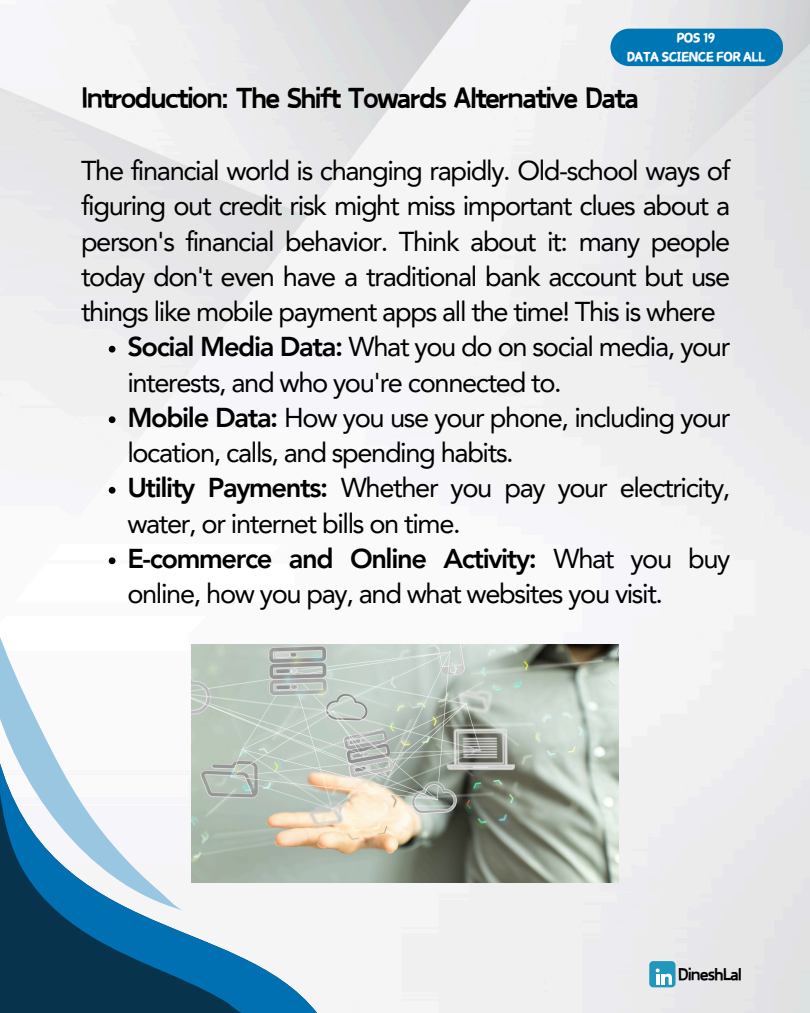
<style>
.page{position:relative;width:810px;height:1013px;background:#fff}
.page>*{position:absolute;margin:0;border:0;box-sizing:border-box;transform-origin:0 0}
.t1{font:900 32.3px "Canva Funny";letter-spacing:-.05em;color:#000}
.t2{font:27.3px/35.2px "Avenir LT Pro";letter-spacing:-.05em;color:#000}
.t3{font:900 19.3px "Canva Funny";letter-spacing:-.05em;color:#000}
.t4{font:14.8px "Canva Champion";letter-spacing:-.05em;color:#fff}
.s1{font-weight:800}
</style>
<div class="page">
<img style="left:0;top:0;width:810px;height:1012px">
<div style="left:649px;top:961px;width:27px;height:26px;background:#2197bd;border-radius:4px"></div>
<svg style="left:656px;top:968px;width:16px;height:16px"></svg>
<div style="left:610px;top:29px;width:173px;height:37px;background:#0077b5"></div>
<svg style="left:0;top:736px;width:317px;height:276px"></svg>
<svg style="left:0;top:617px;width:184px;height:293px"></svg>
<svg style="left:109px;top:346px;width:7px;height:6px"></svg>
<svg style="left:109px;top:416px;width:7px;height:7px"></svg>
<svg style="left:109px;top:487px;width:7px;height:6px"></svg>
<svg style="left:109px;top:557px;width:7px;height:7px"></svg>
<img style="left:192px;top:644px;width:427px;height:238px">
<p class="t4" style="left:677px;top:30px;width:40px">POS 19</p>
<p class="t4" style="left:627px;top:48px;width:140px">DATA SCIENCE FOR ALL</p>
<p class="t1" style="left:81px;top:84px;width:560px">Introduction: The Shift Towards Alternative Data</p>
<p class="t2" style="left:81px;top:155px;width:651px;text-align:justify">The financial world is changing rapidly. Old-school ways of figuring out credit risk might miss important clues about a person's financial behavior. Think about it: many people today don't even have a traditional bank account but use things like mobile payment apps all the time! This is where</p>
<p class="t2" style="left:127px;top:332px;width:605px"><span class="s1">Social Media Data:</span> What you do on social media, your interests, and who you're connected to.</p>
<h1 class="t2" style="left:127px;top:402px;width:605px"><span class="s1">Mobile Data:</span> How you use your phone, including your location, calls, and spending habits.</h1>
<h2 class="t2" style="left:127px;top:473px;width:605px"><span class="s1">Utility Payments:</span> Whether you pay your electricity, water, or internet bills on time.</h2>
<p class="t2" style="left:127px;top:543px;width:605px"><span class="s1">E-commerce and Online Activity:</span> What you buy online, how you pay, and what websites you visit.</p>
<p class="t3" style="left:678px;top:965px;width:66px">DineshLal</p>
</div>
